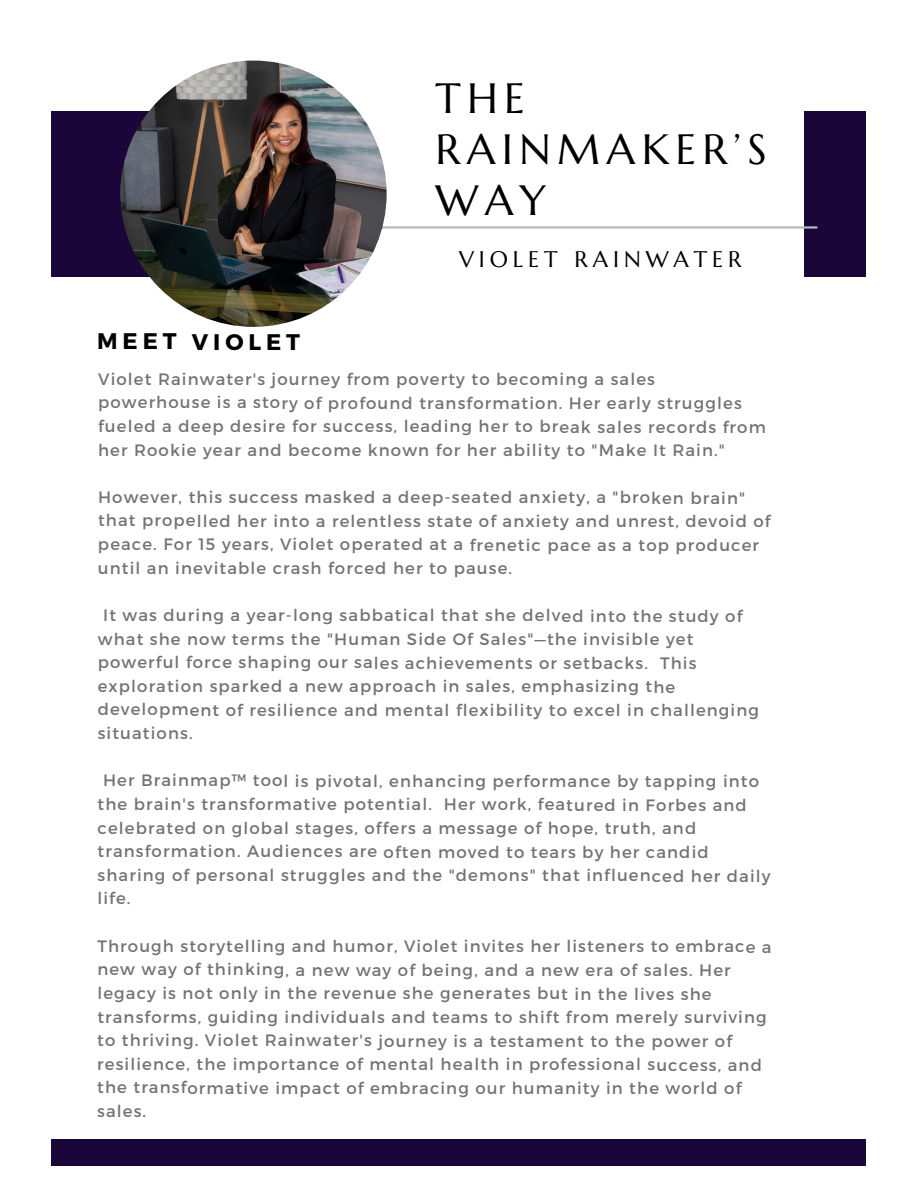
<style>
.page{position:relative;width:918px;height:1188px;background:#fff}
.page>*{position:absolute;margin:0;border:0;box-sizing:border-box;transform-origin:0 0}
.t1{font:42.3px/50.8px "Marcellus";letter-spacing:.15em;color:#000}
.t2{font:22.5px "Marcellus";letter-spacing:.22em;color:#000}
.t3{font:700 22.5px "Montserrat";letter-spacing:.22em;color:#000}
.t4{font:16.5px/23.5px "Montserrat";letter-spacing:.065em;color:#737373}
</style>
<div class="page">
<div style="left:52px;top:1139px;width:814px;height:27px;background:#1a0638"></div>
<div style="left:52px;top:111px;width:190px;height:165px;background:#1a0638"></div>
<div style="left:804px;top:111px;width:62px;height:165px;background:#1a0638"></div>
<hr style="left:308px;top:226px;width:509px;height:3px;background:#b1bbbb">
<img style="left:120px;top:61px;width:267px;height:266px;border-radius:50%">
<p class="t1" style="left:436px;top:73px;width:333px">THE<br>RAINMAKER’S<br>WAY</p>
<p class="t3" style="left:97px;top:327px;width:204px">MEET VIOLET</p>
<h1 class="t2" style="left:459px;top:245px;width:284px">VIOLET RAINWATER</h1>
<h3 class="t4" style="left:98px;top:366px;width:669px">Violet Rainwater's journey from poverty to becoming a sales powerhouse is a story of profound transformation. Her early struggles fueled a deep desire for success, leading her to break sales records from her Rookie year and become known for her ability to "Make It Rain."</h3>
<h2 class="t4" style="left:98px;top:485px;width:674px">However, this success masked a deep-seated anxiety, a "broken brain" that propelled her into a relentless state of anxiety and unrest, devoid of peace. For 15 years, Violet operated at a frenetic pace as a top producer until an inevitable crash forced her to pause.</h2>
<p class="t4" style="left:98px;top:603px;width:663px;text-indent:6px">It was during a year-long sabbatical that she delved into the study of what she now terms the "Human Side Of Sales"—the invisible yet powerful force shaping our sales achievements or setbacks. This exploration sparked a new approach in sales, emphasizing the development of resilience and mental flexibility to excel in challenging situations.</p>
<p class="t4" style="left:98px;top:768px;width:675px;text-indent:6px">Her Brainmap™ tool is pivotal, enhancing performance by tapping into the brain's transformative potential. Her work, featured in Forbes and celebrated on global stages, offers a message of hope, truth, and transformation. Audiences are often moved to tears by her candid sharing of personal struggles and the "demons" that influenced her daily life.</p>
<p class="t4" style="left:97px;top:934px;width:676px">Through storytelling and humor, Violet invites her listeners to embrace a new way of thinking, a new way of being, and a new era of sales. Her legacy is not only in the revenue she generates but in the lives she transforms, guiding individuals and teams to shift from merely surviving to thriving. Violet Rainwater's journey is a testament to the power of resilience, the importance of mental health in professional success, and the transformative impact of embracing our humanity in the world of sales.</p>
</div>
